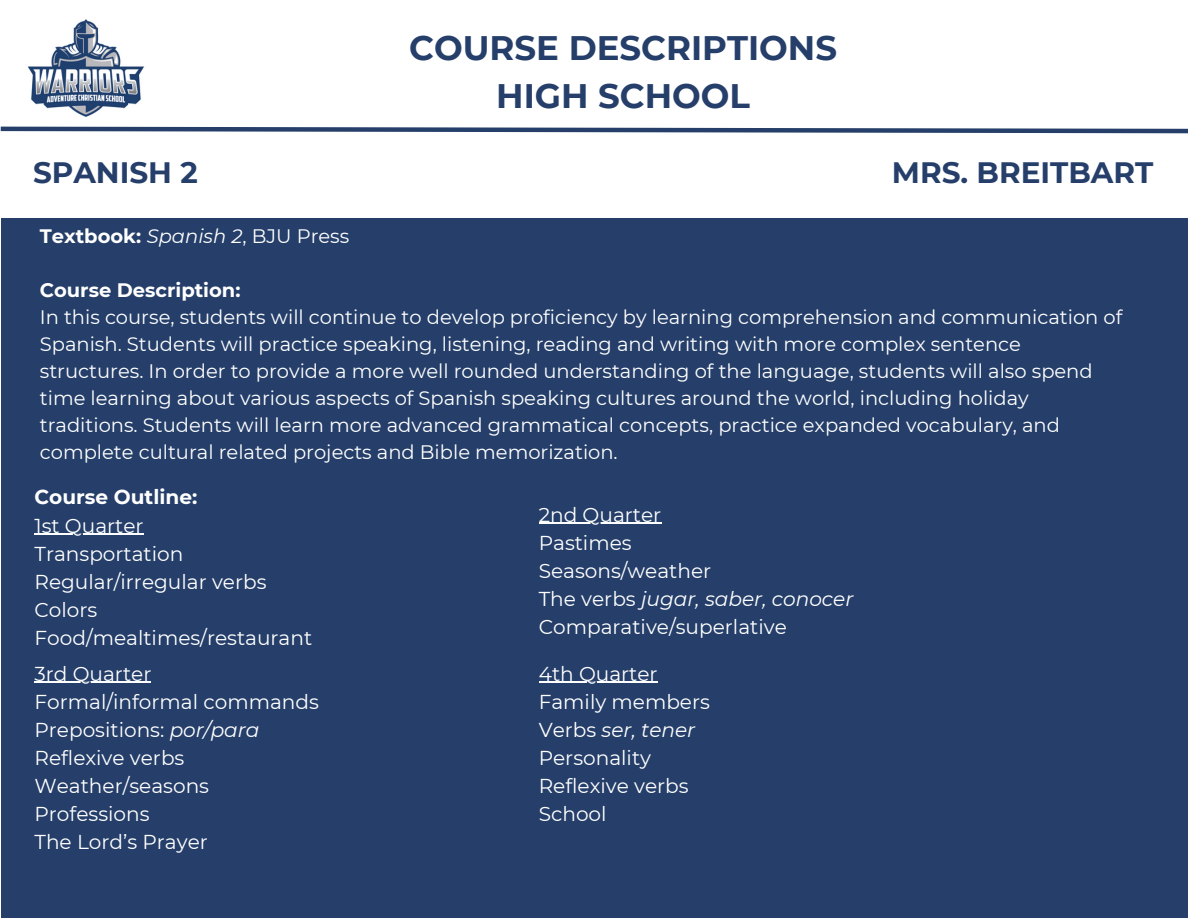
<style>
.page{position:relative;width:1188px;height:918px;background:#fff}
.page>*{position:absolute;margin:0;border:0;box-sizing:border-box;transform-origin:0 0}
.t1{font:700 34.05px/47.2px "Montserrat";color:#253f6a;text-align:center}
.t2{font:700 29.55px "Montserrat";color:#253f6a}
.t3{font:20.1px "Montserrat";color:#fff}
.t4{font:italic 20.1px "Montserrat";color:#fff}
.t5{font:700 20.1px "Montserrat";color:#fff}
.t6{font:19.5px/26.8px "Montserrat";color:#fff}
.t7{font:700 19.5px "Montserrat";color:#fff}
.s1{font-weight:400;font-style:italic}
.s2{font-weight:400}
.s3{font-style:italic}
.s4{font-style:normal}
</style>
<div class="page">
<div style="left:1px;top:213px;width:1187px;height:705px;background:#253f6a"></div>
<img style="left:27px;top:19px;width:118px;height:98px">
<div style="left:1px;top:129px;width:1187px;height:89px;background:#fff"></div>
<svg style="left:0;top:126px;width:1188px;height:8px"></svg>
<hr style="left:539px;top:523px;width:122px;height:1px;background:#fff">
<hr style="left:34px;top:534px;width:110px;height:1px;background:#fff">
<hr style="left:34px;top:682px;width:117px;height:1px;background:#fff">
<hr style="left:539px;top:682px;width:119px;height:1px;background:#fff">
<h1 class="t1" style="left:409px;top:24px;width:429px">COURSE DESCRIPTIONS<br>HIGH SCHOOL</h1>
<p class="t1" style="left:455px;top:54px;width:330px">CURRICULUM LIST</p>
<p class="t2" style="left:33px;top:155px;width:166px">SPANISH 2</p>
<p class="t2" style="left:892px;top:155px;width:263px">MRS. BREITBART</p>
<p class="t7" style="left:40px;top:225px;width:311px">Textbook: <span class="s1">Spanish 2</span><span class="s2">, BJU Press</span></p>
<h2 class="t7" style="left:40px;top:278px;width:202px">Course Description:</h2>
<h2 class="t6" style="left:40px;top:304px;width:1084px">In this course, students will continue to develop proficiency by learning comprehension and communication of Spanish. Students will practice speaking, listening, reading and writing with more complex sentence structures. In order to provide a more well rounded understanding of the language, students will also spend time learning about various aspects of Spanish speaking cultures around the world, including holiday traditions. Students will learn more advanced grammatical concepts, practice expanded vocabulary, and complete cultural related projects and Bible memorization.</h2>
<p class="t5" style="left:34px;top:485px;width:164px">Course Outline:</p>
<p class="t3" style="left:34px;top:513px;width:111px">1st Quarter</p>
<p class="t3" style="left:34px;top:541px;width:150px">Transportation</p>
<p class="t3" style="left:34px;top:569px;width:234px">Regular/irregular verbs</p>
<p class="t3" style="left:34px;top:597px;width:64px">Colors</p>
<p class="t3" style="left:34px;top:626px;width:279px">Food/mealtimes/restaurant</p>
<p class="t3" style="left:34px;top:661px;width:118px">3rd Quarter</p>
<p class="t3" style="left:34px;top:689px;width:286px">Formal/informal commands</p>
<p class="t3" style="left:34px;top:717px;width:227px">Prepositions: <span class="s3">por/para</span></p>
<p class="t3" style="left:34px;top:746px;width:151px">Reflexive verbs</p>
<p class="t3" style="left:34px;top:774px;width:176px">Weather/seasons</p>
<p class="t3" style="left:34px;top:802px;width:117px">Professions</p>
<p class="t3" style="left:34px;top:830px;width:175px">The Lord’s Prayer</p>
<p class="t3" style="left:539px;top:502px;width:124px">2nd Quarter</p>
<p class="t3" style="left:539px;top:530px;width:94px">Pastimes</p>
<p class="t3" style="left:539px;top:558px;width:174px">Seasons/weather</p>
<p class="t4" style="left:539px;top:586px;width:316px"><span class="s4">The verbs</span> jugar, saber, conocer</p>
<p class="t3" style="left:539px;top:615px;width:250px">Comparative/superlative</p>
<p class="t3" style="left:539px;top:661px;width:120px">4th Quarter</p>
<p class="t3" style="left:539px;top:689px;width:173px">Family members</p>
<p class="t4" style="left:539px;top:717px;width:158px"><span class="s4">Verbs</span> ser, tener</p>
<p class="t3" style="left:539px;top:746px;width:114px">Personality</p>
<p class="t3" style="left:539px;top:774px;width:151px">Reflexive verbs</p>
<p class="t3" style="left:539px;top:802px;width:69px">School</p>
</div>
